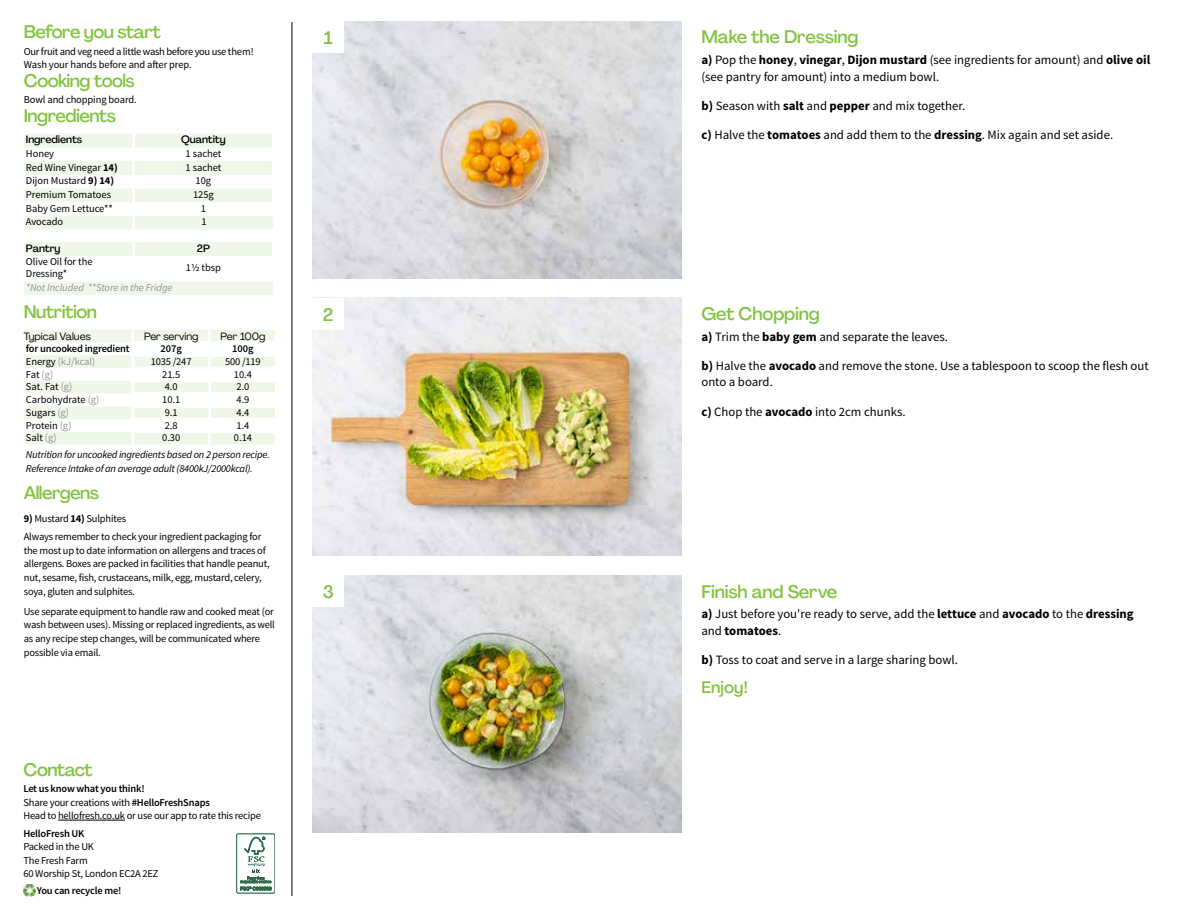
<style>
.page{position:relative;width:1188px;height:918px;background:#fff}
.page>*{position:absolute;margin:0;border:0;box-sizing:border-box;transform-origin:0 0}
.t1{font:500 18px "Agrandir";letter-spacing:-.03em;color:#82c341}
.t2{font:500 18px "Agrandir";letter-spacing:-.01em;color:#82c341}
.t3{font:500 16.5px "Agrandir";letter-spacing:.005em;color:#82c341}
.t4{font:12.75px/16.5px "Source Sans Pro";color:#000}
.t5{font:10.5px/13.6px "Source Sans Pro";letter-spacing:-.02em;color:#000}
.t6{font:italic 10.5px/13.6px "Source Sans Pro";letter-spacing:-.02em;color:#000}
.t7{font:600 10.5px "Source Sans Pro";letter-spacing:-.02em;color:#000}
.t8{font:italic 10.5px "Source Sans Pro";letter-spacing:-.005em;color:#939598}
.t9{font:10.5px "Agrandir";letter-spacing:-.01em;color:#000}
.t10{font:500 10.5px "Agrandir";letter-spacing:-.01em;color:#000}
.t11{font:10.5px "Source Sans Pro";letter-spacing:-.005em;color:#939598}
.s1{font-weight:700}
.s2{color:#000}
.s3{color:#939598}
.s4{font-weight:600}
</style>
<div class="page">
<hr style="left:292px;top:0;width:1px;height:918px;background:#000">
<hr style="left:58px;top:820px;width:67px;height:1px;background:#000">
<svg style="left:23px;top:885px;width:12px;height:11px"></svg>
<div style="left:237px;top:834px;width:38px;height:59px;border:1px solid #2c6c4b;border-radius:2px"></div>
<svg style="left:240px;top:837px;width:31px;height:53px"></svg>
<img style="left:312px;top:21px;width:369px;height:258px">
<div style="left:312px;top:21px;width:32px;height:32px;background:#fff"></div>
<img style="left:312px;top:576px;width:369px;height:257px">
<div style="left:312px;top:576px;width:32px;height:31px;background:#fff"></div>
<img style="left:312px;top:298px;width:369px;height:257px">
<div style="left:312px;top:298px;width:32px;height:32px;background:#fff"></div>
<svg style="left:24px;top:134px;width:249px;height:161px"></svg>
<hr style="left:132px;top:256px;width:3px;height:26px;background:#fff">
<hr style="left:272px;top:256px;width:3px;height:26px;background:#fff">
<svg style="left:24px;top:330px;width:251px;height:115px"></svg>
<hr style="left:134px;top:341px;width:76px;height:3px;background:#fff">
<hr style="left:210px;top:341px;width:65px;height:3px;background:#fff">
<hr style="left:131px;top:354px;width:79px;height:3px;background:#fff">
<hr style="left:210px;top:354px;width:65px;height:3px;background:#fff">
<hr style="left:131px;top:367px;width:79px;height:3px;background:#fff">
<hr style="left:210px;top:367px;width:65px;height:3px;background:#fff">
<hr style="left:131px;top:379px;width:79px;height:3px;background:#fff">
<hr style="left:210px;top:379px;width:65px;height:3px;background:#fff">
<hr style="left:131px;top:392px;width:79px;height:3px;background:#fff">
<hr style="left:210px;top:392px;width:65px;height:3px;background:#fff">
<hr style="left:131px;top:405px;width:79px;height:3px;background:#fff">
<hr style="left:210px;top:405px;width:65px;height:3px;background:#fff">
<hr style="left:131px;top:418px;width:79px;height:3px;background:#fff">
<hr style="left:210px;top:418px;width:65px;height:3px;background:#fff">
<hr style="left:131px;top:430px;width:79px;height:3px;background:#fff">
<hr style="left:210px;top:430px;width:65px;height:3px;background:#fff">
<div style="left:276px;top:897px;width:31px;height:21px;background:#fff"></div>
<div style="left:273px;top:0;width:39px;height:21px;background:#fff"></div>
<h1 class="t1" style="left:24px;top:21px;width:139px">Before you start</h1>
<p class="t5" style="left:24px;top:45px;width:231px">Our fruit and veg need a little wash before you use them!<br>Wash your hands before and after prep.</p>
<h1 class="t1" style="left:24px;top:70px;width:113px">Cooking tools</h1>
<p class="t5" style="left:24px;top:93px;width:114px">Bowl and chopping board.</p>
<h1 class="t1" style="left:24px;top:105px;width:94px">Ingredients</h1>
<p class="t10" style="left:26px;top:133px;width:58px">Ingredients</p>
<p class="t10" style="left:181px;top:133px;width:46px">Quantity</p>
<p class="t5" style="left:26px;top:147px;width:30px">Honey</p>
<p class="t5" style="left:186px;top:147px;width:37px">1 sachet</p>
<p class="t5" style="left:26px;top:161px;width:93px">Red Wine Vinegar <span class="s1">14)</span></p>
<p class="t5" style="left:186px;top:160px;width:37px">1 sachet</p>
<p class="t5" style="left:26px;top:174px;width:90px">Dijon Mustard <span class="s1">9) 14)</span></p>
<p class="t5" style="left:196px;top:174px;width:17px">10g</p>
<p class="t5" style="left:26px;top:188px;width:87px">Premium Tomatoes</p>
<p class="t5" style="left:193px;top:188px;width:22px">125g</p>
<p class="t5" style="left:26px;top:201px;width:88px">Baby Gem Lettuce**</p>
<p class="t5" style="left:201px;top:201px;width:7px">1</p>
<p class="t5" style="left:26px;top:215px;width:39px">Avocado</p>
<p class="t5" style="left:202px;top:215px;width:7px">1</p>
<p class="t10" style="left:26px;top:242px;width:36px">Pantry</p>
<p class="t10" style="left:197px;top:242px;width:14px">2P</p>
<p class="t5" style="left:26px;top:256px;width:68px;line-height:12px">Olive Oil for the<br>Dressing*</p>
<p class="t5" style="left:186px;top:261px;width:37px">11/2 tbsp</p>
<p class="t8" style="left:26px;top:281px;width:148px">*Not Included **Store in the Fridge</p>
<h1 class="t1" style="left:24px;top:301px;width:75px">Nutrition</h1>
<p class="t9" style="left:24px;top:330px;width:69px">Typical Values</p>
<p class="t9" style="left:144px;top:330px;width:56px">Per serving</p>
<p class="t9" style="left:221px;top:330px;width:46px">Per 100g</p>
<p class="t7" style="left:26px;top:342px;width:105px">for uncooked ingredient</p>
<p class="t7" style="left:161px;top:342px;width:23px">207g</p>
<p class="t7" style="left:232px;top:342px;width:23px">100g</p>
<p class="t11" style="left:26px;top:355px;width:71px"><span class="s2">Energy</span> (kJ/kcal)</p>
<p class="t5" style="left:151px;top:355px;width:42px">1035 /247</p>
<p class="t5" style="left:225px;top:355px;width:37px">500 /119</p>
<p class="t5" style="left:26px;top:367px;width:29px">Fat <span class="s3">(g)</span></p>
<p class="t5" style="left:162px;top:367px;width:20px">21.5</p>
<p class="t5" style="left:234px;top:367px;width:20px">10.4</p>
<p class="t5" style="left:26px;top:380px;width:48px">Sat. Fat <span class="s3">(g)</span></p>
<p class="t5" style="left:165px;top:380px;width:14px">4.0</p>
<p class="t5" style="left:237px;top:380px;width:14px">2.0</p>
<p class="t5" style="left:26px;top:393px;width:75px">Carbohydrate <span class="s3">(g)</span></p>
<p class="t5" style="left:162px;top:393px;width:20px">10.1</p>
<p class="t5" style="left:237px;top:393px;width:14px">4.9</p>
<p class="t5" style="left:26px;top:406px;width:45px">Sugars <span class="s3">(g)</span></p>
<p class="t5" style="left:165px;top:406px;width:14px">9.1</p>
<p class="t5" style="left:237px;top:406px;width:14px">4.4</p>
<p class="t5" style="left:26px;top:418px;width:47px">Protein <span class="s3">(g)</span></p>
<p class="t5" style="left:165px;top:418px;width:14px">2.8</p>
<p class="t5" style="left:237px;top:418px;width:14px">1.4</p>
<p class="t5" style="left:26px;top:431px;width:32px">Salt <span class="s3">(g)</span></p>
<p class="t5" style="left:162px;top:431px;width:20px">0.30</p>
<p class="t5" style="left:234px;top:431px;width:20px">0.14</p>
<p class="t6" style="left:26px;top:448px;width:246px">Nutrition for uncooked ingredients based on 2 person recipe.<br>Reference Intake of an average adult (8400kJ/2000kcal).</p>
<h1 class="t1" style="left:24px;top:482px;width:77px">Allergens</h1>
<p class="t5" style="left:24px;top:510px;width:239px;line-height:17.9px"><span class="s1">9)</span> Mustard <span class="s1">14)</span> Sulphites<br>Always remember to check your ingredient packaging for</p>
<p class="t5" style="left:24px;top:544px;width:248px">the most up to date information on allergens and traces of allergens. Boxes are packed in facilities that handle peanut, nut, sesame, fish, crustaceans, milk, egg, mustard, celery, soya, gluten and sulphites.</p>
<p class="t5" style="left:24px;top:604px;width:253px">Use separate equipment to handle raw and cooked meat (or wash between uses). Missing or replaced ingredients, as well as any recipe step changes, will be communicated where possible via email.</p>
<h1 class="t1" style="left:23px;top:758px;width:71px">Contact</h1>
<p class="t5" style="left:23px;top:782px;width:239px"><span class="s4">Let us know what you think!<br></span>Share your creations with <span class="s4">#HelloFreshSnaps<br></span>Head to hellofresh.co.uk or use our app to rate this recipe</p>
<p class="t7" style="left:23px;top:827px;width:63px">HelloFresh UK</p>
<p class="t5" style="left:23px;top:840px;width:137px">Packed in the UK<br>The Fresh Farm<br>60 Worship St, London EC2A 2EZ</p>
<p class="t7" style="left:37px;top:883px;width:86px">You can recycle me!</p>
<h1 class="t1" style="left:324px;top:27px;width:11px">1</h1>
<h1 class="t1" style="left:323px;top:303px;width:12px">2</h1>
<h1 class="t1" style="left:323px;top:581px;width:13px">3</h1>
<h1 class="t2" style="left:701px;top:26px;width:159px">Make the Dressing</h1>
<p class="t4" style="left:701px;top:52px;width:450px"><span class="s1">a)</span> Pop the <span class="s1">honey</span>, <span class="s1">vinegar</span>, <span class="s1">Dijon mustard</span> (see ingredients for amount) and <span class="s1">olive oil </span>(see pantry for amount) into a medium bowl.</p>
<p class="t4" style="left:701px;top:98px;width:265px"><span class="s1">b)</span> Season with <span class="s1">salt</span> and <span class="s1">pepper</span> and mix together.</p>
<p class="t4" style="left:701px;top:127px;width:413px"><span class="s1">c)</span> Halve the <span class="s1">tomatoes</span> and add them to the <span class="s1">dressing</span>. Mix again and set aside.</p>
<h1 class="t2" style="left:701px;top:303px;width:120px">Get Chopping</h1>
<p class="t4" style="left:701px;top:328px;width:248px"><span class="s1">a)</span> Trim the <span class="s1">baby gem</span> and separate the leaves.</p>
<p class="t4" style="left:701px;top:358px;width:449px"><span class="s1">b)</span> Halve the <span class="s1">avocado</span> and remove the stone. Use a tablespoon to scoop the flesh out onto a board.</p>
<p class="t4" style="left:701px;top:403px;width:206px"><span class="s1">c)</span> Chop the <span class="s1">avocado</span> into 2cm chunks.</p>
<h1 class="t2" style="left:701px;top:580px;width:138px">Finish and Serve</h1>
<p class="t4" style="left:701px;top:606px;width:434px"><span class="s1">a)</span> Just before you're ready to serve, add the <span class="s1">lettuce</span> and <span class="s1">avocado</span> to the <span class="s1">dressing </span>and <span class="s1">tomatoes</span>.</p>
<p class="t4" style="left:701px;top:652px;width:258px"><span class="s1">b)</span> Toss to coat and serve in a large sharing bowl.</p>
<h2 class="t3" style="left:701px;top:677px;width:48px">Enjoy!</h2>
</div>
